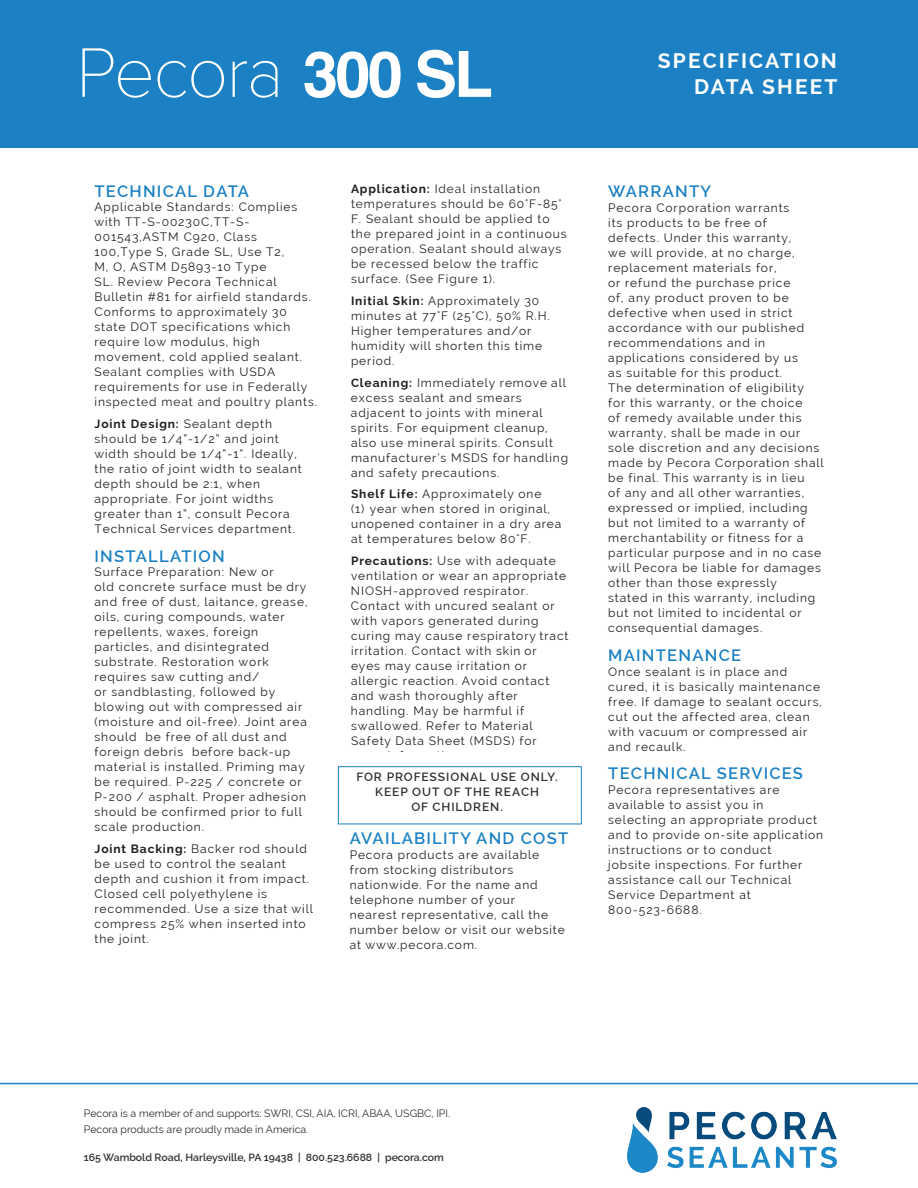
<style>
.page{position:relative;width:918px;height:1188px;background:#fff}
.page>*{position:absolute;margin:0;border:0;box-sizing:border-box;transform-origin:0 0}
.t1{font:100 72.75px "Proxima Nova T";letter-spacing:-.03em;color:#fff}
.t2{font:700 21px/25.2px "Raleway";letter-spacing:.1em;color:#fff;text-align:right}
.t3{font:600 16.5px "Raleway";letter-spacing:.075em;color:#1b81c4}
.t4{font:12px/15px "Raleway";letter-spacing:.075em;color:#231f20}
.t5{font:12px/15px "Raleway";letter-spacing:.075em;color:#231f20}
.t6{font:600 12px/15px "Raleway";letter-spacing:.075em;color:#2e2f2e;text-align:center}
.t7{font:10.5px/15.9px "Raleway";color:#2e2f2e}
.t8{font:600 10.5px "Raleway";color:#2e2f2e}
.s1{font-family:"Helvetica";font-weight:700;font-size:63.75px}
.s2{font-weight:700}
</style>
<div class="page">
<div style="left:0;top:0;width:918px;height:148px;background:#1b81c4"></div>
<hr style="left:0;top:1083px;width:918px;height:1px;background:#1b81c4">
<div style="left:338px;top:766px;width:244px;height:58px;border:1px solid #1b81c4"></div>
<img style="left:627px;top:1107px;width:210px;height:65px">
<h1 class="t1" style="left:76px;top:31px;width:418px">Pecora <span class="s1">300 SL</span></h1>
<h3 class="t3" style="left:94px;top:182px;width:156px">TECHNICAL DATA</h3>
<p class="t4" style="left:94px;top:199px;width:218px">Applicable Standards: Complies with TT-S-00230C,TT-S-<br>001543,ASTM C920, Class<br>100,Type S, Grade SL, Use T2,<br>M, O, ASTM D5893-10 Type<br>SL. Review Pecora Technical<br>Bulletin #81 for airfield standards.<br>Conforms to approximately 30 state DOT specifications which require low modulus, high movement, cold applied sealant.</p>
<p class="t5" style="left:95px;top:364px;width:224px">Sealant complies with USDA requirements for use in Federally inspected meat and poultry plants.</p>
<p class="t4" style="left:94px;top:416px;width:209px"><span class="s2">Joint Design:</span> Sealant depth should be 1/4”-1/2” and joint width should be 1/4”-1”. Ideally, the ratio of joint width to sealant depth should be 2:1, when appropriate. For joint widths greater than 1”, consult Pecora<br>Technical Services department.</p>
<h3 class="t3" style="left:94px;top:547px;width:132px">INSTALLATION</h3>
<p class="t4" style="left:94px;top:564px;width:214px">Surface Preparation: New or<br>old concrete surface must be dry and free of dust, laitance, grease, oils, curing compounds, water repellents, waxes, foreign particles, and disintegrated substrate. Restoration work requires saw cutting and/<br>or sandblasting, followed by blowing out with compressed air (moisture and oil-free). Joint area should be free of all dust and foreign debris before back-up material is installed. Priming may be required. P-225 / concrete or<br>P-200 / asphalt. Proper adhesion should be confirmed prior to full scale production.</p>
<p class="t4" style="left:94px;top:841px;width:220px"><span class="s2">Joint Backing:</span> Backer rod should be used to control the sealant depth and cushion it from impact.<br>Closed cell polyethylene is recommended. Use a size that will compress 25% when inserted into the joint.</p>
<p class="t5" style="left:351px;top:181px;width:217px"><span class="s2">Application:</span> Ideal installation temperatures should be 60°F-85°<br>F. Sealant should be applied to the prepared joint in a continuous operation. Sealant should always be recessed below the traffic surface. (See Figure 1).</p>
<p class="t4" style="left:351px;top:293px;width:200px"><span class="s2">Initial Skin:</span> Approximately 30 minutes at 77°F (25°C), 50% R.H.<br>Higher temperatures and/or humidity will shorten this time period.</p>
<p class="t4" style="left:351px;top:375px;width:219px"><span class="s2">Cleaning:</span> Immediately remove all excess sealant and smears adjacent to joints with mineral spirits. For equipment cleanup, also use mineral spirits. Consult manufacturer’s MSDS for handling and safety precautions.</p>
<p class="t4" style="left:351px;top:487px;width:212px"><span class="s2">Shelf Life:</span> Approximately one<br>(1) year when stored in original, unopened container in a dry area at temperatures below 80°F.</p>
<p class="t4" style="left:351px;top:553px;width:219px"><span class="s2">Precautions:</span> Use with adequate ventilation or wear an appropriate<br>NIOSH-approved respirator.<br>Contact with uncured sealant or with vapors generated during curing may cause respiratory tract irritation. Contact with skin or eyes may cause irritation or allergic reaction. Avoid contact and wash thoroughly after handling. May be harmful if swallowed. Refer to Material<br>Safety Data Sheet (MSDS) for</p>
<p class="t6" style="left:356px;top:769px;width:203px">FOR PROFESSIONAL USE ONLY.<br>KEEP OUT OF THE REACH<br>OF CHILDREN.</p>
<h3 class="t3" style="left:350px;top:829px;width:220px">AVAILABILITY AND COST</h3>
<p class="t4" style="left:350px;top:848px;width:217px">Pecora products are available from stocking distributors nationwide. For the name and telephone number of your nearest representative, call the number below or visit our website at www.pecora.com.</p>
<h2 class="t2" style="left:658px;top:48px;width:181px">SPECIFICATION<br>DATA SHEET</h2>
<h3 class="t3" style="left:608px;top:182px;width:104px">WARRANTY</h3>
<p class="t4" style="left:608px;top:200px;width:217px">Pecora Corporation warrants<br>its products to be free of<br>defects. Under this warranty,<br>we will provide, at no charge, replacement materials for,<br>or refund the purchase price<br>of, any product proven to be defective when used in strict accordance with our published recommendations and in applications considered by us<br>as suitable for this product.<br>The determination of eligibility for this warranty, or the choice<br>of remedy available under this warranty, shall be made in our sole discretion and any decisions made by Pecora Corporation shall be final. This warranty is in lieu<br>of any and all other warranties, expressed or implied, including but not limited to a warranty of merchantability or fitness for a particular purpose and in no case will Pecora be liable for damages other than those expressly<br>stated in this warranty, including but not limited to incidental or consequential damages.</p>
<h3 class="t3" style="left:608px;top:645px;width:134px">MAINTENANCE</h3>
<p class="t4" style="left:608px;top:664px;width:215px">Once sealant is in place and cured, it is basically maintenance free. If damage to sealant occurs, cut out the affected area, clean with vacuum or compressed air and recaulk.</p>
<h3 class="t3" style="left:608px;top:764px;width:196px">TECHNICAL SERVICES</h3>
<p class="t4" style="left:608px;top:782px;width:216px">Pecora representatives are available to assist you in selecting an appropriate product and to provide on-site application instructions or to conduct<br>jobsite inspections. For further assistance call our Technical<br>Service Department at<br>800-523-6688.</p>
<p class="t7" style="left:84px;top:1105px;width:368px">Pecora is a member of and supports: SWRI, CSI, AIA, ICRI, ABAA, USGBC, IPI.<br>Pecora products are proudly made in America.</p>
<p class="t8" style="left:84px;top:1151px;width:361px">165 Wambold Road, Harleysville, PA 19438 | 800.523.6688 | pecora.com</p>
</div>
